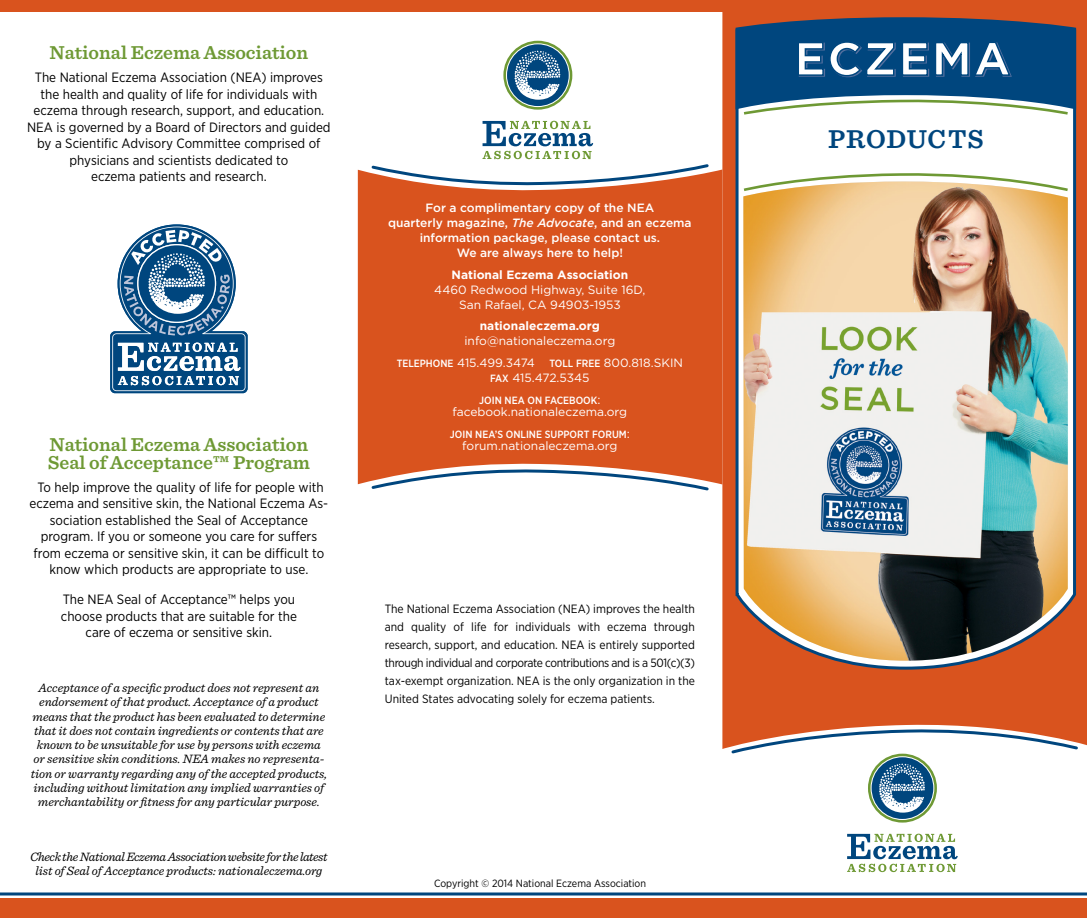
<style>
.page{position:relative;width:1087px;height:918px;background:#fff}
.page>*{position:absolute;margin:0;border:0;box-sizing:border-box;transform-origin:0 0}
.t1{font:600 27px "Sentinel";letter-spacing:.03em;color:#00467e}
.t2{font:600 19.5px/18px "Sentinel";color:#6e9934}
.t3{font:13.5px/16.5px "Gotham Narrow";color:#000;text-align:center}
.t4{font:italic 12.75px/14.2px "Sentinel";color:#000;text-align:center}
.t5{font:italic 12.75px/14.2px "Sentinel";letter-spacing:-.03em;color:#000;text-align:center}
.t6{font:12px/18px "Gotham Narrow";color:#000;text-align:justify}
.t7{font:12px/15px "Gotham";color:#fff;text-align:center}
.t8{font:500 12px/15px "Gotham";color:#fff;text-align:center}
.t9{font:700 12px "Gotham";color:#fff}
.t10{font:500 10.5px "Gotham Narrow";color:#fff}
.t11{font:10.5px "Gotham Narrow";color:#000}
.s1{font-style:italic}
.s2{font-family:"Gotham Narrow";font-weight:500;font-size:10.5px}
.s3{font-family:"Gotham";font-weight:400;font-size:12px}
</style>
<div class="page">
<div style="left:722px;top:12px;width:365px;height:737px;background:#d9531e"></div>
<svg style="left:729px;top:726px;width:351px;height:30px"></svg>
<svg style="left:734px;top:16px;width:343px;height:655px"></svg>
<svg style="left:735px;top:19px;width:341px;height:97px"></svg>
<svg style="left:741px;top:171px;width:329px;height:21px"></svg>
<svg style="left:503px;top:41px;width:69px;height:69px"></svg>
<svg style="left:506px;top:43px;width:64px;height:64px"></svg>
<div style="left:507px;top:44px;width:62px;height:62px;background:#00467e;border-radius:50%"></div>
<svg style="left:514px;top:51px;width:46px;height:49px"></svg>
<svg style="left:847px;top:834px;width:111px;height:38px"></svg>
<svg style="left:868px;top:754px;width:69px;height:69px"></svg>
<svg style="left:870px;top:756px;width:64px;height:64px"></svg>
<div style="left:871px;top:757px;width:62px;height:62px;background:#00467e;border-radius:50%"></div>
<svg style="left:879px;top:764px;width:46px;height:49px"></svg>
<hr style="left:0;top:892px;width:1087px;height:3px;background:#00467e">
<div style="left:0;top:898px;width:1087px;height:20px;background:#d9531e"></div>
<div style="left:0;top:0;width:1087px;height:12px;background:#d9531e"></div>
<div style="left:358px;top:169px;width:364px;height:315px;background:#d9531e"></div>
<svg style="left:369px;top:121px;width:342px;height:67px"></svg>
<svg style="left:369px;top:467px;width:342px;height:24px"></svg>
<img style="left:743px;top:182px;width:325px;height:479px">
<svg style="left:110px;top:224px;width:138px;height:169px"></svg>
<h2 class="t2" style="left:50px;top:42px;width:260px">National Eczema Association</h2>
<p class="t3" style="left:27px;top:69px;width:305px">The National Eczema Association (NEA) improves the health and quality of life for individuals with eczema through research, support, and education.<br>NEA is governed by a Board of Directors and guided by a Scientific Advisory Committee comprised of physicians and scientists dedicated to<br>eczema patients and research.</p>
<h2 class="t2" style="left:48px;top:434px;width:264px">National Eczema Association<br>Seal of Acceptance™ Program</h2>
<p class="t3" style="left:30px;top:479px;width:300px">To help improve the quality of life for people with eczema and sensitive skin, the National Eczema As&shy;sociation established the Seal of Acceptance program. If you or someone you care for suffers from eczema or sensitive skin, it can be difficult to know which products are appropriate to use.</p>
<p class="t3" style="left:61px;top:591px;width:237px">The NEA Seal of Acceptance™ helps you choose products that are suitable for the care of eczema or sensitive skin.</p>
<p class="t4" style="left:31px;top:680px;width:298px">Acceptance of a specific product does not represent an endorsement of that product. Acceptance of a product means that the product has been evaluated to determine that it does not contain ingredients or contents that are known to be unsuitable for use by persons with eczema or sensitive skin conditions. NEA makes no representa&shy;tion or warranty regarding any of the accepted products, including without limitation any implied warranties of merchantability or fitness for any particular purpose.</p>
<p class="t5" style="left:30px;top:849px;width:299px">Check the National Eczema Association website for the latest list of Seal of Acceptance products: nationaleczema.org</p>
<p class="t8" style="left:388px;top:200px;width:305px">For a complimentary copy of the NEA<br>quarterly magazine, <span class="s1">The Advocate</span>, and an eczema information package, please contact us.<br>We are always here to help!</p>
<p class="t9" style="left:451px;top:267px;width:178px">National Eczema Association</p>
<p class="t7" style="left:434px;top:282px;width:213px">4460 Redwood Highway, Suite 16D,<br>San Rafael, CA 94903-1953</p>
<p class="t9" style="left:480px;top:319px;width:122px">nationaleczema.org</p>
<p class="t7" style="left:397px;top:330px;width:288px;line-height:21.8px">info@nationaleczema.org<br><span class="s2">TELEPHONE</span> 415.499.3474 <span class="s2">TOLL FREE</span> 800.818.SKIN</p>
<p class="t7" style="left:490px;top:370px;width:101px"><span class="s2">FAX</span> 415.472.5345</p>
<p class="t10" style="left:479px;top:393px;width:123px">JOIN NEA ON FACEBOOK<span class="s3">:</span></p>
<p class="t7" style="left:452px;top:404px;width:176px">facebook.nationaleczema.org</p>
<p class="t10" style="left:450px;top:427px;width:181px">JOIN NEA’S ONLINE SUPPORT FORUM<span class="s3">:</span></p>
<p class="t7" style="left:462px;top:438px;width:157px">forum.nationaleczema.org</p>
<p class="t6" style="left:385px;top:600px;width:312px">The National Eczema Association (NEA) improves the health and quality of life for individuals with eczema through research, support, and education. NEA is entirely supported through individual and corporate contributions and is a 501(c)(3) tax-exempt organization. NEA is the only organization in the United States advocating solely for eczema patients.</p>
<p class="t11" style="left:434px;top:877px;width:213px">Copyright © 2014 National Eczema Association</p>
<h1 class="t1" style="left:828px;top:118px;width:157px">PRODUCTS</h1>
</div>
